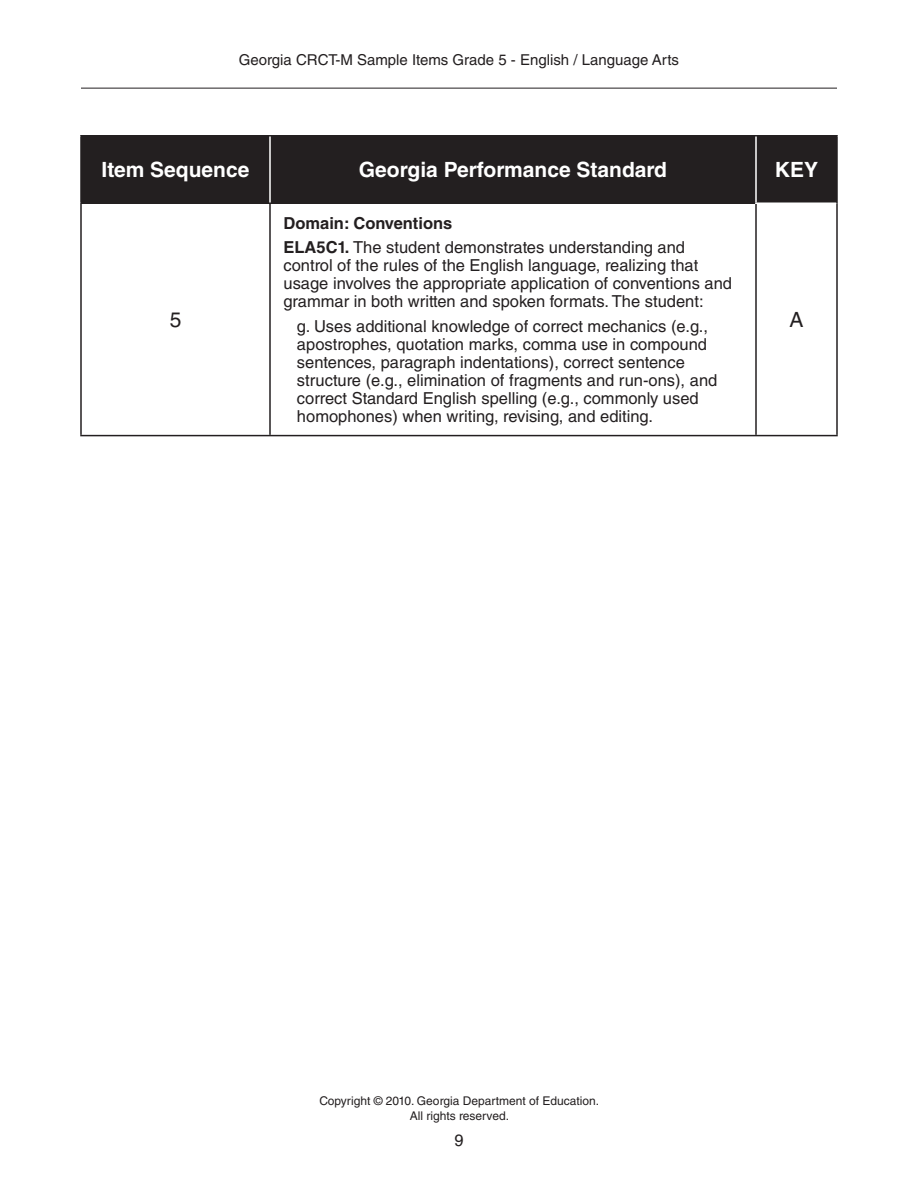
<style>
.page{position:relative;width:918px;height:1188px;background:#fff}
.page>*{position:absolute;margin:0;border:0;box-sizing:border-box;transform-origin:0 0}
.t1{font:700 21px "Helvetica LT Std";color:#fff}
.t2{font:21px "Helvetica LT Std";color:#231f20}
.t3{font:16.5px/18px "Helvetica LT Std";color:#231f20}
.t4{font:15px "Helvetica LT Std";color:#231f20}
.t5{font:12px/14.4px "Helvetica LT Std";color:#231f20;text-align:center}
.s1{font-weight:700}
</style>
<div class="page">
<hr style="left:81px;top:88px;width:756px;height:1px;background:#231f20">
<div style="left:82px;top:136px;width:754px;height:66px;background:#231f20"></div>
<hr style="left:80px;top:135px;width:190px;height:1px;background:#231f20">
<hr style="left:80px;top:136px;width:2px;height:66px;background:#231f20">
<hr style="left:270px;top:135px;width:486px;height:1px;background:#231f20">
<hr style="left:756px;top:135px;width:82px;height:1px;background:#231f20">
<hr style="left:836px;top:136px;width:2px;height:67px;background:#231f20">
<hr style="left:80px;top:202px;width:190px;height:2px;background:#231f20">
<hr style="left:80px;top:204px;width:2px;height:231px;background:#231f20">
<hr style="left:270px;top:202px;width:485px;height:2px;background:#231f20">
<hr style="left:269px;top:204px;width:2px;height:231px;background:#231f20">
<hr style="left:755px;top:204px;width:2px;height:231px;background:#231f20">
<hr style="left:836px;top:203px;width:2px;height:232px;background:#231f20">
<hr style="left:80px;top:435px;width:190px;height:1px;background:#231f20">
<hr style="left:270px;top:435px;width:486px;height:1px;background:#231f20">
<hr style="left:756px;top:435px;width:82px;height:1px;background:#231f20">
<hr style="left:755px;top:136px;width:2px;height:66px;background:#fff">
<hr style="left:269px;top:136px;width:2px;height:66px;background:#fff">
<p class="t4" style="left:239px;top:51px;width:442px">Georgia CRCT-M Sample Items Grade 5 - English / Language Arts</p>
<p class="t1" style="left:102px;top:157px;width:149px">Item Sequence</p>
<p class="t1" style="left:359px;top:157px;width:310px">Georgia Performance Standard</p>
<p class="t1" style="left:775px;top:157px;width:45px">KEY</p>
<p class="t2" style="left:170px;top:307px;width:13px">5</p>
<p class="t3" style="left:284px;top:210px;width:403px;line-height:24.8px"><span class="s1">Domain: Conventions<br>ELA5C1.</span> The student demonstrates understanding and</p>
<p class="t3" style="left:284px;top:257px;width:450px">control of the rules of the English language, realizing that usage involves the appropriate application of conventions and grammar in both written and spoken formats. The student:</p>
<p class="t3" style="left:297px;top:317px;width:422px">g. Uses additional knowledge of correct mechanics (e.g., apostrophes, quotation marks, comma use in compound sentences, paragraph indentations), correct sentence structure (e.g., elimination of fragments and run-ons), and correct Standard English spelling (e.g., commonly used homophones) when writing, revising, and editing.</p>
<p class="t2" style="left:789px;top:307px;width:16px">A</p>
<p class="t5" style="left:319px;top:1094px;width:281px">Copyright © 2010. Georgia Department of Education.<br>All rights reserved.</p>
<p class="t3" style="left:454px;top:1131px;width:11px">9</p>
</div>
